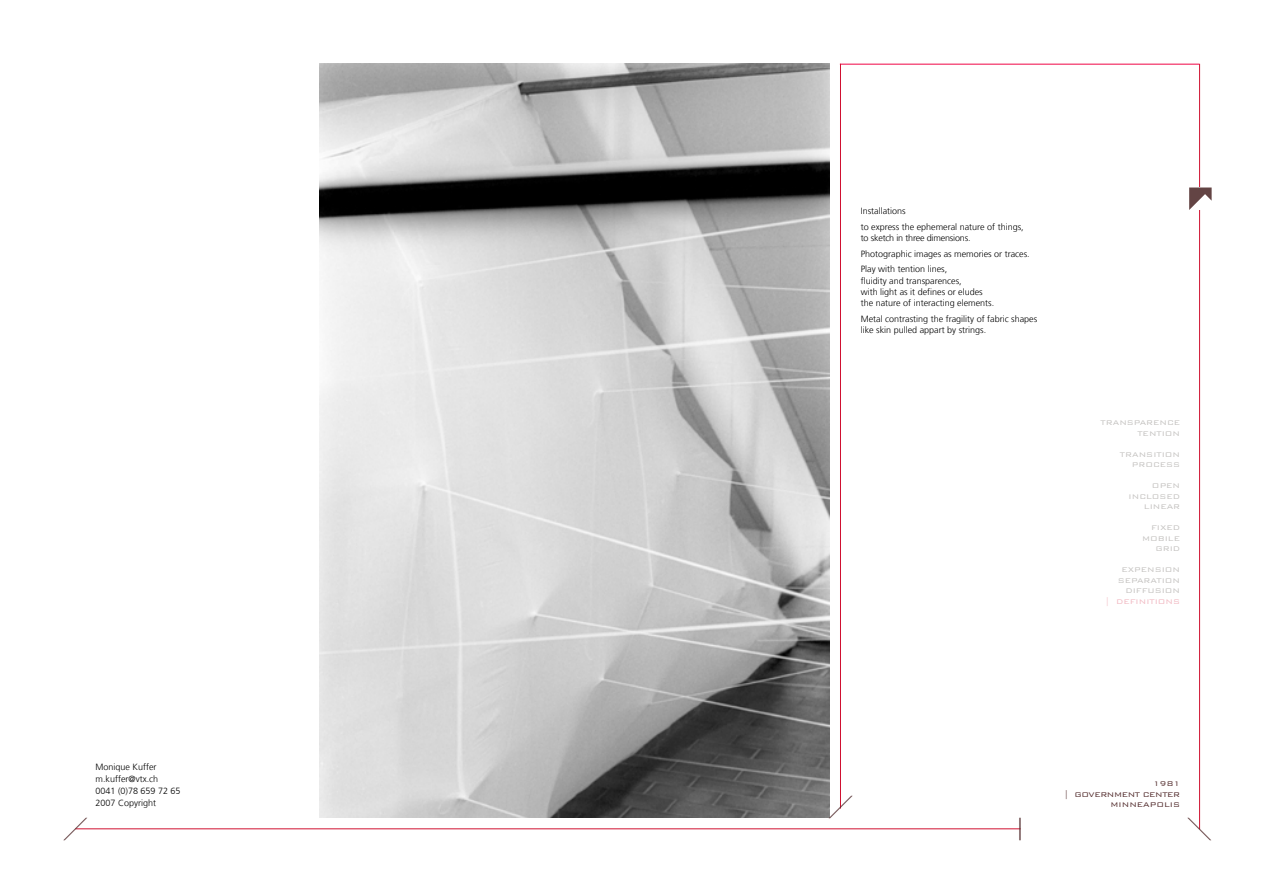
<style>
.page{position:relative;width:1263px;height:893px;background:#fff}
.page>*{position:absolute;margin:0;border:0;box-sizing:border-box;transform-origin:0 0}
.t1{font:italic 300 22.5px "Bank Gothic BT";color:#512a2b}
.t2{font:300 22.5px "Bank Gothic BT";color:#512a2b}
.t3{font:300 9px/12px "Frutiger";color:#000}
.t4{font:300 9px/10.5px "Bank Gothic BT";color:#c4c2c0;text-align:right}
.t5{font:300 9px/10.5px "Bank Gothic BT";letter-spacing:-.04em;color:#512a2b;text-align:right}
.t6{font:300 9px "Bank Gothic BT";color:#f1b8c1}
</style>
<div class="page">
<hr style="left:1199px;top:64px;width:1px;height:765px;background:#d01131">
<hr style="left:75px;top:828px;width:945px;height:1px;background:#d01131">
<hr style="left:840px;top:64px;width:359px;height:1px;background:#f00445">
<svg style="left:1189px;top:187px;width:22px;height:23px"></svg>
<img style="left:319px;top:64px;width:510px;height:754px">
<hr style="left:840px;top:64px;width:1px;height:744px;background:#d01131">
<p class="t3" style="left:861px;top:203px;width:165px;line-height:15.8px">Installations<br>to express the ephemeral nature of things,</p>
<p class="t3" style="left:861px;top:230px;width:171px;line-height:15.8px">to sketch in three dimensions.<br>Photographic images as memories or traces.<br>Play with tention lines,</p>
<p class="t3" style="left:861px;top:275px;width:135px;line-height:11.2px">fluidity and transparences,<br>with light as it defines or eludes the nature of interacting elements.</p>
<p class="t3" style="left:861px;top:313px;width:178px;line-height:11.2px">Metal contrasting the fragility of fabric shapes like skin pulled appart by strings.</p>
<p class="t4" style="left:1100px;top:418px;width:81px">TRANSPARENCE<br>TENTION</p>
<p class="t4" style="left:1120px;top:449px;width:62px">TRANSITION<br>PROCESS</p>
<p class="t4" style="left:1129px;top:481px;width:53px">OPEN<br>INCLOSED<br>LINEAR</p>
<p class="t4" style="left:1142px;top:523px;width:40px">FIXED<br>MOBILE<br>GRID</p>
<p class="t4" style="left:1118px;top:565px;width:64px">EXPENSION<br>SEPARATION<br>DIFFUSION</p>
<p class="t6" style="left:1105px;top:597px;width:77px">| DEFINITIONS</p>
<p class="t3" style="left:96px;top:761px;width:87px">Monique Kuffer m.kuffer@vtx.ch<br>0041 (0)78 659 72 65<br>2007 Copyright</p>
<p class="t5" style="left:1064px;top:779px;width:117px">1981<br>| GOVERNMENT CENTER<br>MINNEAPOLIS</p>
<h1 class="t1" style="left:829px;top:794px;width:36px">|</h1>
<h1 class="t1" style="left:64px;top:817px;width:36px">|</h1>
<h1 class="t2" style="left:1014px;top:817px;width:13px">|</h1>
<h1 class="t1" style="left:1200px;top:817px;width:36px">|</h1>
</div>
